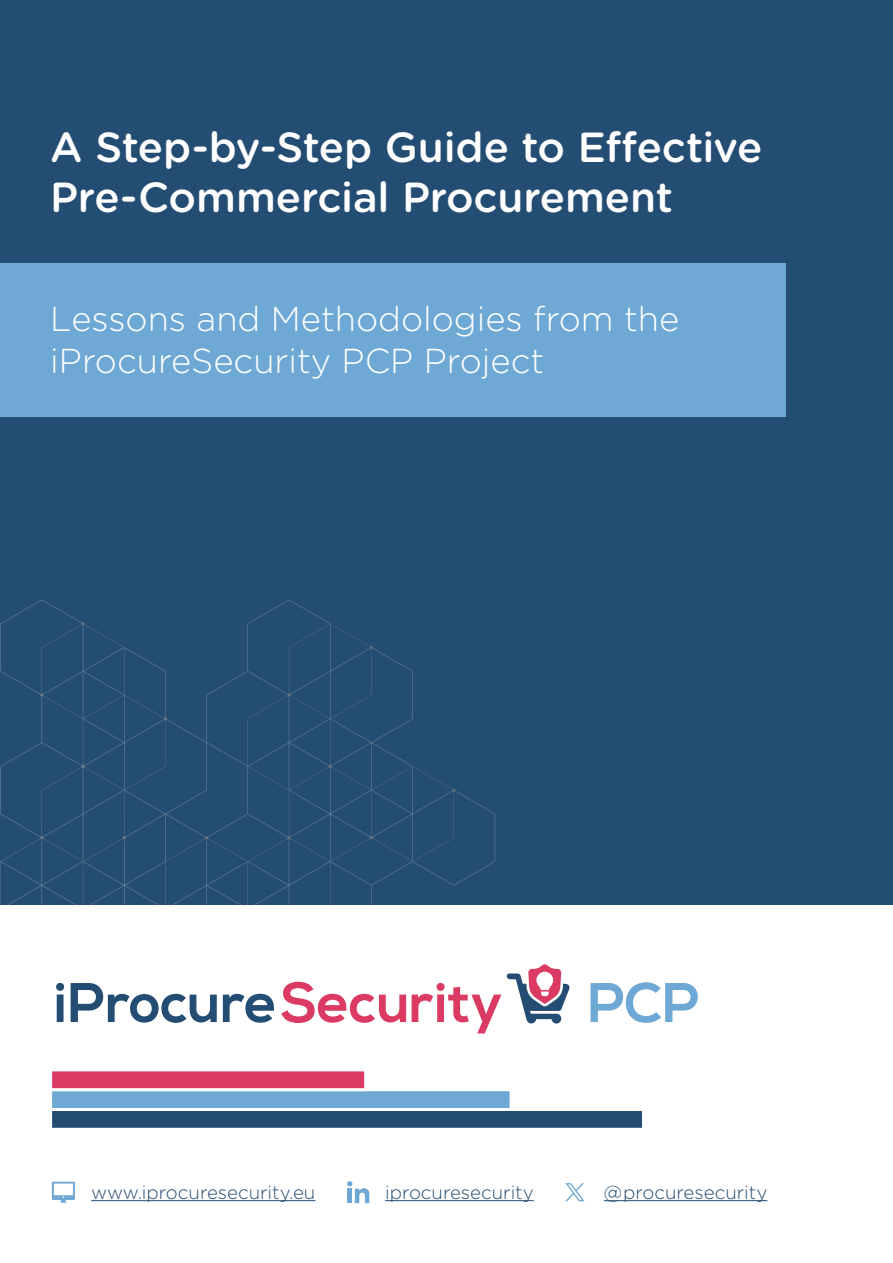
<style>
.page{position:relative;width:893px;height:1263px;background:#fff}
.page>*{position:absolute;margin:0;border:0;box-sizing:border-box;transform-origin:0 0}
.t1{font:500 42px/50.4px "Gotham Rounded";letter-spacing:-.005em;color:#fff}
.t2{font:300 34.65px/41.5px "Gotham Rounded";color:#fff}
.t3{font:300 18.6px "Gotham Rounded";color:#244d73}
</style>
<div class="page">
<div style="left:0;top:0;width:893px;height:905px;background:#244d73"></div>
<svg style="left:2px;top:600px;width:493px;height:305px"></svg>
<svg style="left:0;top:623px;width:165px;height:282px"></svg>
<div style="left:0;top:264px;width:786px;height:153px;background:#6ea8d4"></div>
<svg style="left:56px;top:982px;width:8px;height:40px"></svg>
<svg style="left:71px;top:983px;width:146px;height:40px"></svg>
<svg style="left:223px;top:994px;width:51px;height:29px"></svg>
<svg style="left:281px;top:982px;width:125px;height:41px"></svg>
<svg style="left:412px;top:982px;width:89px;height:51px"></svg>
<svg style="left:590px;top:982px;width:108px;height:41px"></svg>
<svg style="left:507px;top:964px;width:63px;height:59px"></svg>
<svg style="left:52px;top:1182px;width:23px;height:21px"></svg>
<hr style="left:91px;top:1200px;width:224px;height:1px;background:#244d73">
<div style="left:49px;top:1108px;width:596px;height:23px;background:#244d73;border:3px solid #fff"></div>
<div style="left:49px;top:1088px;width:464px;height:23px;background:#6ea8d4;border:3px solid #fff"></div>
<div style="left:49px;top:1068px;width:318px;height:23px;background:#db3b63;border:3px solid #fff"></div>
<hr style="left:604px;top:1200px;width:163px;height:1px;background:#244d73">
<svg style="left:565px;top:1183px;width:20px;height:18px"></svg>
<hr style="left:385px;top:1200px;width:149px;height:1px;background:#244d73">
<svg style="left:347px;top:1181px;width:22px;height:22px"></svg>
<p class="t1" style="left:50px;top:120px;width:714px">A Step-by-Step Guide to Effective<br>Pre-Commercial Procurement</p>
<p class="t2" style="left:50px;top:296px;width:630px">Lessons and Methodologies from the iProcureSecurity PCP Project</p>
<p class="t3" style="left:91px;top:1180px;width:226px">www.iprocuresecurity.eu</p>
<p class="t3" style="left:385px;top:1180px;width:150px">iprocuresecurity</p>
<p class="t3" style="left:604px;top:1180px;width:165px">@procuresecurity</p>
</div>
